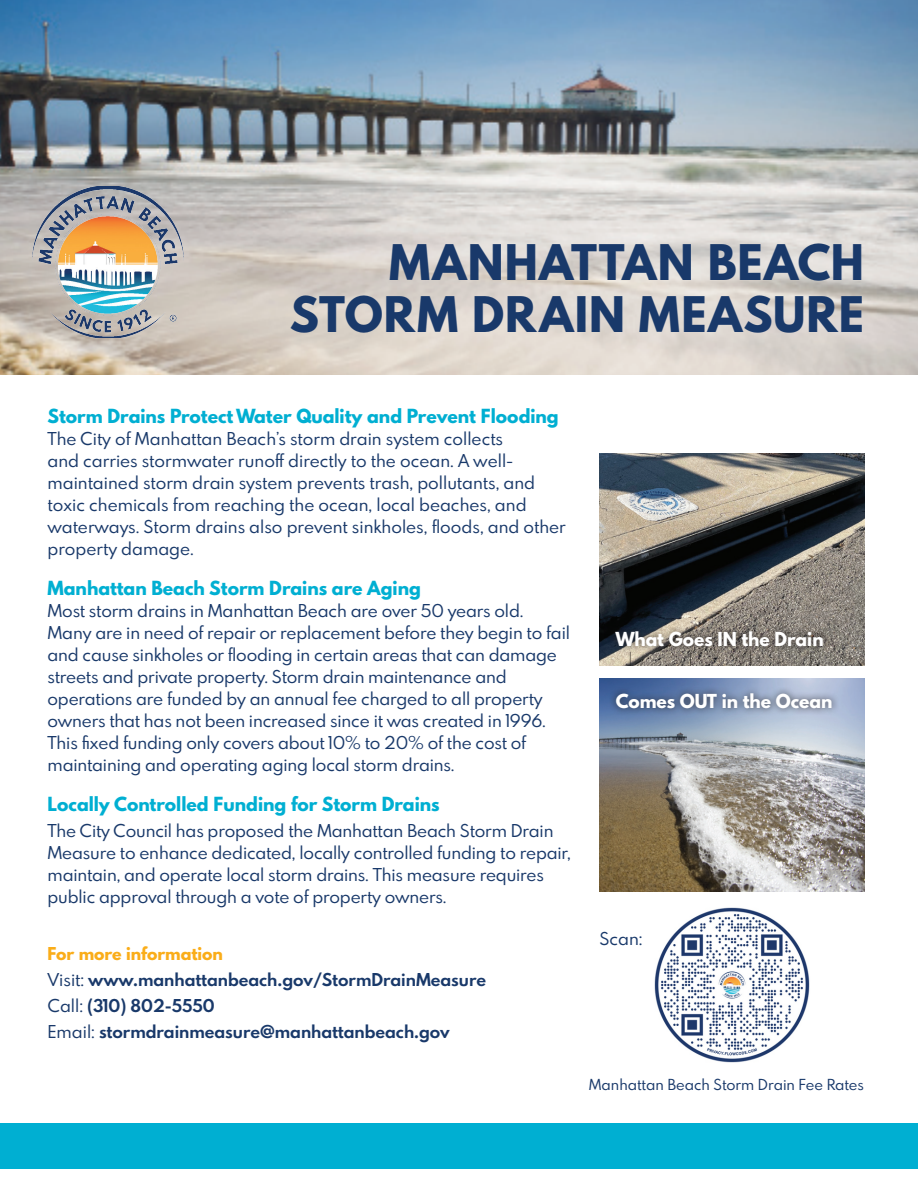
<style>
.page{position:relative;width:918px;height:1188px;background:#fff}
.page>*{position:absolute;margin:0;border:0;box-sizing:border-box;transform-origin:0 0}
.t1{font:800 43.5px "Spartan MB";letter-spacing:.025em;color:#19396a}
.t2{font:800 17.25px "Spartan MB";color:#00afd2}
.t3{font:800 17.1px "Spartan MB";color:#fff}
.t4{font:15.75px/22px "Spartan MB";letter-spacing:-.01em;color:#19396a}
.t5{font:700 15.75px "Spartan MB";color:#19396a}
.t6{font:800 15.75px "Spartan MB";color:#faad19}
.t7{font:13.5px "Spartan MB";color:#19396a}
.s1{font-weight:400}
</style>
<div class="page">
<div style="left:0;top:1123px;width:918px;height:46px;background:#00afd2"></div>
<img style="left:1px;top:0;width:917px;height:375px">
<img style="left:0;top:0;width:1px;height:331px">
<hr style="left:0;top:331px;width:1px;height:44px;background:#00afd2">
<img style="left:32px;top:187px;width:152px;height:151px">
<img style="left:599px;top:453px;width:265px;height:212px">
<div style="left:608px;top:624px;width:222px;height:30px;background:#231f20;opacity:.75"></div>
<img style="left:599px;top:679px;width:265px;height:212px">
<div style="left:609px;top:686px;width:230px;height:29px;background:#231f20;opacity:.75"></div>
<img style="left:654px;top:907px;width:156px;height:156px">
<p class="t1" style="left:389px;top:228px;width:476px">MANHATTAN BEACH</p>
<p class="t1" style="left:290px;top:280px;width:576px">STORM DRAIN MEASURE</p>
<p class="t2" style="left:48px;top:402px;width:513px">Storm Drains Protect Water Quality and Prevent Flooding</p>
<p class="t4" style="left:48px;top:427px;width:520px">The City of Manhattan Beach’s storm drain system collects<br>and carries stormwater runoff directly to the ocean. A well&shy;maintained storm drain system prevents trash, pollutants, and toxic chemicals from reaching the ocean, local beaches, and waterways. Storm drains also prevent sinkholes, floods, and other property damage.</p>
<p class="t2" style="left:48px;top:574px;width:375px">Manhattan Beach Storm Drains are Aging</p>
<p class="t4" style="left:48px;top:599px;width:524px">Most storm drains in Manhattan Beach are over 50 years old.<br>Many are in need of repair or replacement before they begin to fail and cause sinkholes or flooding in certain areas that can damage streets and private property. Storm drain maintenance and operations are funded by an annual fee charged to all property owners that has not been increased since it was created in 1996.<br>This fixed funding only covers about 10% to 20% of the cost of maintaining and operating aging local storm drains.</p>
<p class="t2" style="left:48px;top:790px;width:394px">Locally Controlled Funding for Storm Drains</p>
<p class="t4" style="left:48px;top:819px;width:525px">The City Council has proposed the Manhattan Beach Storm Drain Measure to enhance dedicated, locally controlled funding to repair, maintain, and operate local storm drains. This measure requires public approval through a vote of property owners.</p>
<p class="t6" style="left:48px;top:941px;width:177px">For more information</p>
<p class="t5" style="left:48px;top:967px;width:440px"><span class="s1">Visit:</span> www.manhattanbeach.gov/StormDrainMeasure</p>
<p class="t5" style="left:48px;top:993px;width:169px"><span class="s1">Call:</span> (310) 802-5550</p>
<p class="t5" style="left:48px;top:1019px;width:404px"><span class="s1">Email:</span> stormdrainmeasure@manhattanbeach.gov</p>
<p class="t3" style="left:616px;top:626px;width:209px">What Goes IN the Drain</p>
<p class="t3" style="left:616px;top:687px;width:218px">Comes OUT in the Ocean</p>
<p class="t4" style="left:599px;top:927px;width:45px">Scan:</p>
<p class="t7" style="left:589px;top:1075px;width:277px">Manhattan Beach Storm Drain Fee Rates</p>
</div>
